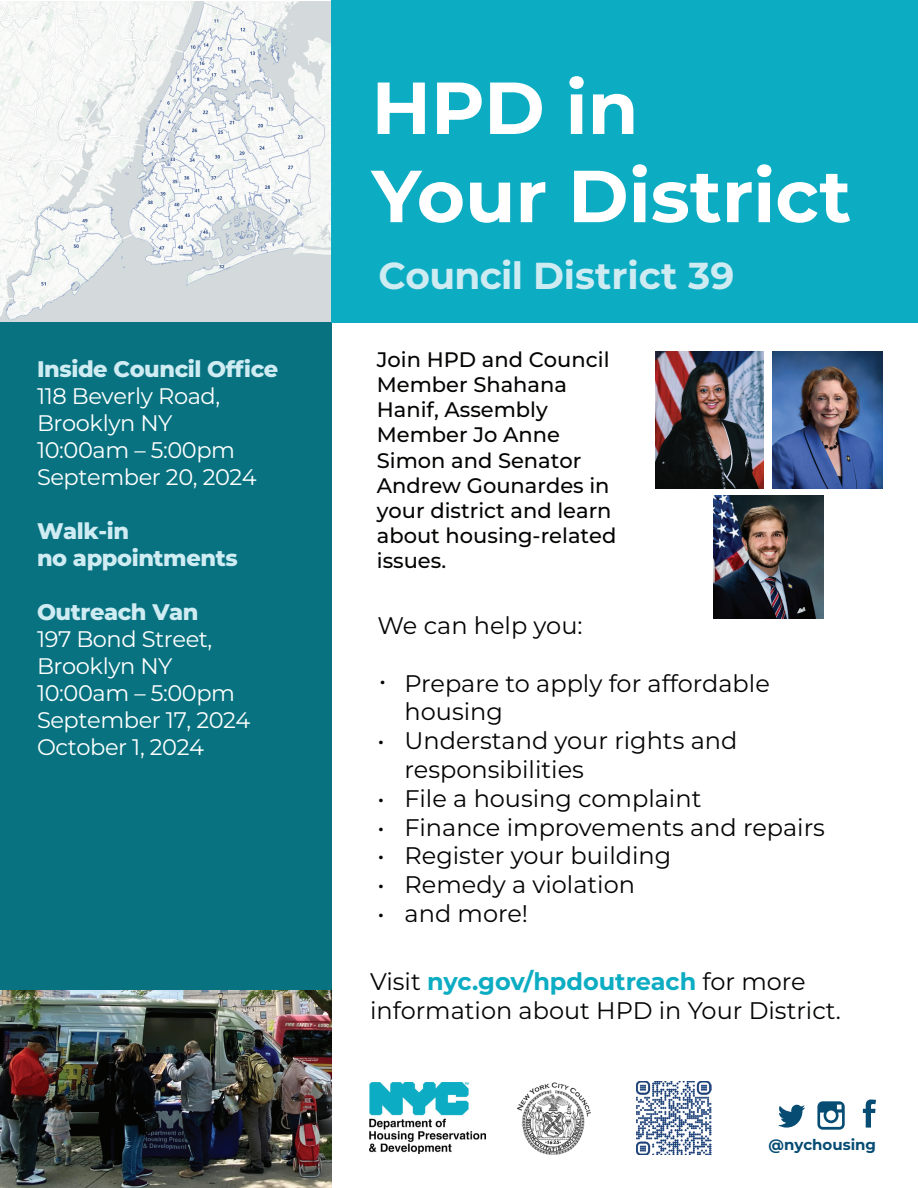
<style>
.page{position:relative;width:918px;height:1188px;background:#fff}
.page>*{position:absolute;margin:0;border:0;box-sizing:border-box;transform-origin:0 0}
.t1{font:700 73.5px/88.2px "Montserrat";color:#fff}
.t2{font:700 37.5px "Montserrat";color:#ceebf2}
.t3{font:24px/28.8px "Montserrat";color:#040604}
.t4{font:22.5px/27px "Montserrat";letter-spacing:-.02em;color:#fff}
.t5{font:800 22.5px/27px "Montserrat";letter-spacing:-.02em;color:#d0ecf3}
.t6{font:500 21px/25.2px "Montserrat";color:#040503}
.t7{font:700 15px "Montserrat";color:#064c73}
.s1{font-weight:700;color:#0cacc3}
</style>
<div class="page">
<img style="left:0;top:1px;width:332px;height:322px">
<div style="left:0;top:323px;width:332px;height:865px;background:#087280"></div>
<div style="left:332px;top:0;width:586px;height:323px;background:#0cacc3"></div>
<img style="left:370px;top:1082px;width:116px;height:72px">
<img style="left:517px;top:1082px;width:74px;height:73px">
<img style="left:636px;top:1082px;width:75px;height:72px">
<svg style="left:863px;top:1099px;width:13px;height:29px"></svg>
<svg style="left:817px;top:1101px;width:28px;height:29px"></svg>
<svg style="left:778px;top:1105px;width:27px;height:23px"></svg>
<img style="left:0;top:990px;width:332px;height:198px">
<img style="left:773px;top:351px;width:109px;height:137px">
<img style="left:655px;top:351px;width:109px;height:137px">
<img style="left:714px;top:496px;width:110px;height:123px">
<p class="t5" style="left:37px;top:355px;width:243px">Inside Council Office</p>
<p class="t4" style="left:37px;top:382px;width:221px">118 Beverly Road,<br>Brooklyn NY<br>10:00am – 5:00pm<br>September 20, 2024</p>
<p class="t5" style="left:37px;top:517px;width:202px">Walk-in<br>no appointments</p>
<p class="t5" style="left:37px;top:598px;width:163px">Outreach Van</p>
<p class="t4" style="left:37px;top:625px;width:215px">197 Bond Street,<br>Brooklyn NY<br>10:00am – 5:00pm<br>September 17, 2024<br>October 1, 2024</p>
<h1 class="t1" style="left:372px;top:62px;width:481px">HPD in<br>Your District</h1>
<h2 class="t2" style="left:379px;top:251px;width:357px">Council District 39</h2>
<p class="t6" style="left:377px;top:346px;width:241px">Join HPD and Council<br>Member Shahana<br>Hanif, Assembly<br>Member Jo Anne<br>Simon and Senator<br>Andrew Gounardes in your district and learn about housing-related issues.</p>
<p class="t3" style="left:378px;top:610px;width:207px">We can help you:</p>
<p class="t3" style="left:405px;top:668px;width:367px;text-indent:-25px">• Prepare to apply for affordable housing</p>
<p class="t3" style="left:405px;top:726px;width:334px;text-indent:-27px">• Understand your rights and responsibilities</p>
<p class="t3" style="left:378px;top:783px;width:325px">• File a housing complaint</p>
<p class="t3" style="left:378px;top:812px;width:449px">• Finance improvements and repairs</p>
<p class="t3" style="left:378px;top:841px;width:295px">• Register your building</p>
<p class="t3" style="left:378px;top:870px;width:259px">• Remedy a violation</p>
<p class="t3" style="left:378px;top:898px;width:152px">• and more!</p>
<p class="t3" style="left:370px;top:967px;width:472px">Visit <span class="s1">nyc.gov/hpdoutreach</span> for more information about HPD in Your District.</p>
<p class="t7" style="left:768px;top:1135px;width:109px">@nychousing</p>
</div>
